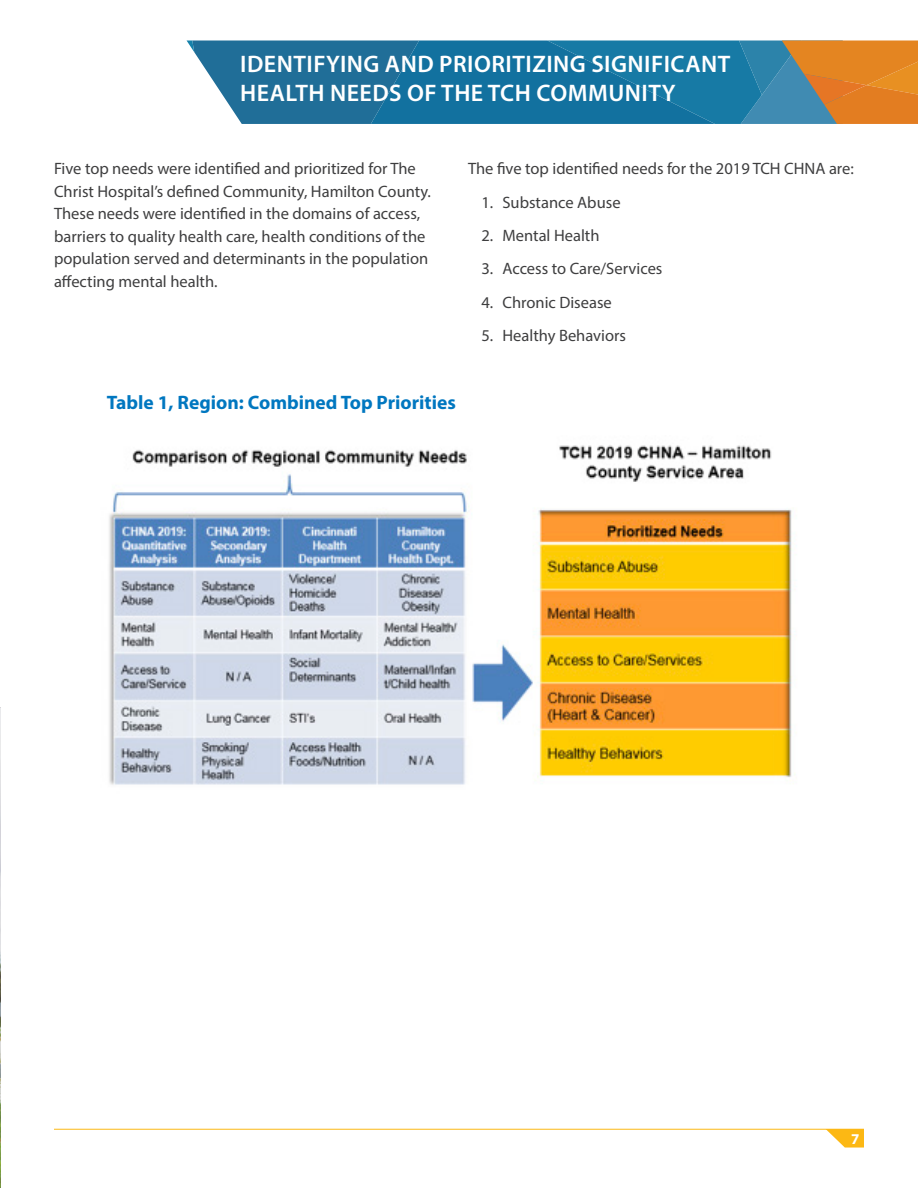
<style>
.page{position:relative;width:918px;height:1188px;background:#fff}
.page>*{position:absolute;margin:0;border:0;box-sizing:border-box;transform-origin:0 0}
.body{font:600 24px/28.5px "Myriad Pro";letter-spacing:.02em;color:#fff}
.subhead{font:700 19.5px "Myriad Pro";color:#0077c0}
.body-2{font:16.5px/22.5px "Myriad Pro";color:#3e3e3f}
.t1{font:700 15px "Myriad Pro";color:#fff}
</style>
<div class="page">
<svg style="left:187px;top:40px;width:731px;height:84px;background:#427c91"></svg>
<svg style="left:826px;top:1130px;width:38px;height:18px"></svg>
<hr style="left:54px;top:1129px;width:810px;height:1px;background:#fcb814">
<img style="left:109px;top:445px;width:686px;height:340px">
<img style="left:0;top:707px;width:1px;height:481px">
<p class="body" style="left:240px;top:49px;width:492px">IDENTIFYING AND PRIORITIZING SIGNIFICANT<br>HEALTH NEEDS OF THE TCH COMMUNITY</p>
<p class="body-2" style="left:54px;top:157px;width:379px">Five top needs were identified and prioritized for The Christ Hospital’s defined Community, Hamilton County.<br>These needs were identified in the domains of access, barriers to quality health care, health conditions of the population served and determinants in the population affecting mental health.</p>
<p class="body-2" style="left:468px;top:157px;width:387px">The five top identified needs for the 2019 TCH CHNA are:</p>
<p class="body-2" style="left:481px;top:191px;width:141px">1. Substance Abuse</p>
<p class="body-2" style="left:481px;top:224px;width:120px">2. Mental Health</p>
<p class="body-2" style="left:481px;top:257px;width:183px">3. Access to Care/Services</p>
<p class="body-2" style="left:481px;top:291px;width:132px">4. Chronic Disease</p>
<p class="body-2" style="left:481px;top:324px;width:146px">5. Healthy Behaviors</p>
<p class="subhead" style="left:107px;top:390px;width:350px">Table 1, Region: Combined Top Priorities</p>
<p class="t1" style="left:851px;top:1129px;width:10px">7</p>
</div>
